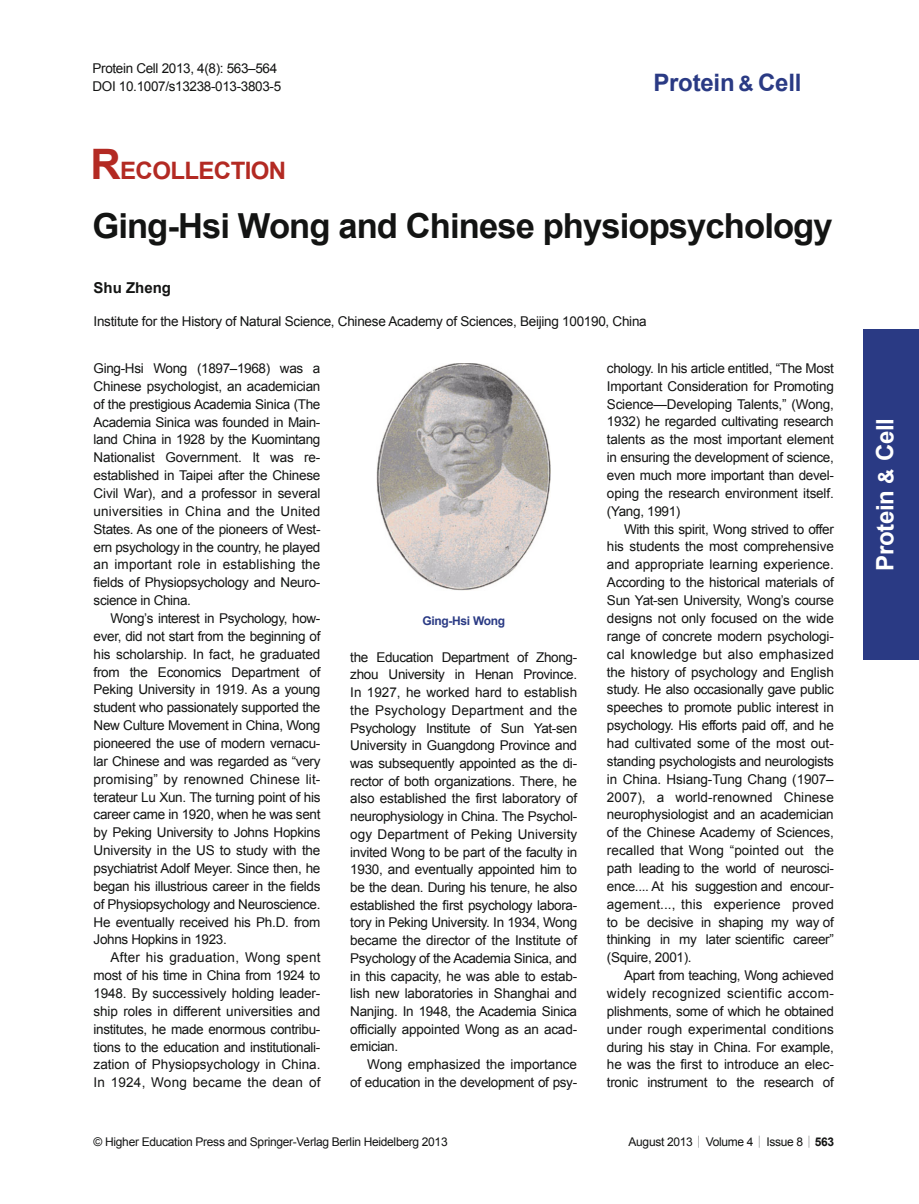
<style>
.page{position:relative;width:919px;height:1204px;background:#fff}
.page>*{position:absolute;margin:0;border:0;box-sizing:border-box;transform-origin:0 0}
.t1{font:700 34.5px "Fxpflj Arial";letter-spacing:-.025em;color:#131413}
.t2{font:700 24px "Fxpflj Arial";letter-spacing:-.01em;color:#2a3a84}
.t3{font:700 24px "Fxpflj Arial";letter-spacing:-.025em;color:#b32a23}
.t4{font:700 24px "Fxpflj Arial";letter-spacing:-.01em;color:#fff}
.t5{font:700 21px "Fxpflj Arial";color:#fff}
.t6{font:700 15px "Fxpflj Arial";color:#131413}
.t7{font:13.5px/17.9px "Dtqwgs Arial";letter-spacing:-.02em;color:#131413;text-align:justify}
.t8{font:12px "Dtqwgs Arial";letter-spacing:-.025em;color:#131413}
.t9{font:700 12px "Fxpflj Arial";letter-spacing:-.025em;color:#2a3a84}
.s1{font-size:42px}
.s2{font-size:21px}
.s3{font-family:"Pcwxvr Arial"}
.s4{font-family:"Sbbqbc Sim Sun"}
.s5{font-family:"Fxpflj Arial";font-weight:700}
</style>
<div class="page">
<div style="left:863px;top:329px;width:55px;height:330px;background:#2a3a84"></div>
<img style="left:377px;top:363px;width:174px;height:227px">
<p class="t7" style="left:92px;top:59px;width:190px">Protein Cell 2013, 4(8): 563–564<br>DOI 10.1007/s13238-013-3803-5</p>
<h2 class="t3" style="left:90px;top:157px;width:197px"><span class="s1">R</span>ECOLLECTION</h2>
<h2 class="t2" style="left:653px;top:69px;width:149px">Protein <span class="s2">&amp;</span> Cell</h2>
<h1 class="t1" style="left:92px;top:207px;width:741px">Ging-Hsi Wong and C hinese physiopsychology</h1>
<p class="t6" style="left:94px;top:279px;width:79px">Shu Zheng</p>
<p class="t7" style="left:94px;top:313px;width:554px">Institute for the History of Natural Science, Chinese Academy of Sciences, Beijing 100190, China</p>
<p class="t7" style="left:94px;top:359px;width:228px">Ging-Hsi Wong (1897–1968) was a Chinese psychologist, an academician o f the prestigious Academia Sinica (The Academia Sinica was founded in Main&shy;land China in 1928 by the Kuomintang Nationalist Government. It was re&shy;established in Taipei after the Chinese Civil War), and a professor in several universities in China and the United States. As one of the pioneers of West&shy;ern psychology in the country, he played an important role in establishing the <span class="s3">fi</span>elds of Physiopsychology and Neuro&shy;science in China.</p>
<p class="t7" style="left:94px;top:609px;width:228px;text-indent:17px">Wong’s interest in Psychology, how&shy;ever, did not start from the beginning of his scholarship. In fact, he graduated from the Economics Department of Pek ing University in 1919. As a young student who passionately supported the New Culture Movement in China, Wong pi oneered the use of modern vernacu&shy;lar Chinese and was regarded as “very promising” by renowned Chinese lit&shy;terateur Lu Xun. The turning point of his career came in 1920, when he was sent by Peking University to Johns Hopkins University in the US to study with the psychiatrist Adolf Meyer. Since then, he began his illustrious career in the <span class="s3">fi</span>elds of Physiopsychology and Neuroscience.<br>He eventually received his Ph.D. from Johns Hopkins in 1923.</p>
<p class="t7" style="left:94px;top:948px;width:228px;text-indent:17px">After his graduation, Wong spent most of his time in China from 1924 to 1948. By successively holding leader&shy;ship roles in different universities and institutes, he made enormous contribu&shy;tions to the education and institutionali&shy;zation of Physiopsychology in China.<br>In 1924, Wong became the dean of</p>
<p class="t7" style="left:607px;top:359px;width:228px">chology. In his article entitled, “The Most Important Consideration for Promoting Science—Developing Talents,” (Wong, 1932) he regarded cultivating research talents as the most important element in ensuring the development of science, even much more important than devel&shy;oping the research environment itself. (Yang, 1991)</p>
<p class="t7" style="left:607px;top:520px;width:228px;text-indent:17px">With this spirit, Wong strived to offer his students the most comprehensive and appropriate learning experience.<br>According to the historical materials of Sun Yat-sen University, Wong’s course designs not only focused on the wide range of concrete modern psychologi&shy;cal knowl edge but also emphasized the history of psychology and English study. He also occasionally gave public speeches to promote public interest in psychology. His efforts paid off, and he had cultivated some of the most out&shy;standing psychologists and neurologists in China. Hsiang-Tung Chang (1907– 2007), a world-renowned Chinese neurophysiologist and an academician of the Chinese Academy of Sciences, recalled that Wong “pointed out the path leading to the world of neurosci&shy;ence.... At his suggestion and encour&shy;agement..., this experience proved to be decisive in shaping my way of thinking in my later scienti<span class="s3">fi</span>c career” (Squire, 2001).</p>
<p class="t7" style="left:607px;top:966px;width:228px;text-indent:17px">Apart from teaching, Wong achieved widely recognized scientific accom&shy;plishments, some of which he obtained under rough experimental conditions during his stay in China. For example, he was the first to introduce an elec&shy;tronic instrument to the research of</p>
<p class="t9" style="left:422px;top:614px;width:84px">Ging-Hsi Wong</p>
<p class="t7" style="left:350px;top:648px;width:228px">the Education Department of Zhong&shy;zhou University in Henan Province.<br>In 1927, he worked hard to establish the Psychology Department and the Psychology Institute of Sun Yat-sen University in Guangdong Province and was subsequently appointed as the di&shy;rector of both organizations. There, he also established the first laboratory of neurophysiology in China. The Psychol&shy;ogy Department of Pekin g University invited Wong to be part of the faculty in 1930, and eventually appointed him to be the dean. During his tenure, he also established the <span class="s3">fi</span>rst psychology labora&shy;tory in Peking University. In 1934, Wong became the director of the Institute of Psychology of the Academia Sinica, and in this capacity, he was able to estab&shy;lish new laboratories in Shanghai and Nanjing. In 1948, the Academia Sinica officially appointed Wong as an acad&shy;emician.</p>
<p class="t7" style="left:350px;top:1055px;width:228px;text-align:right">Wong emphasized the importance<br>of education in the development of psy-</p>
<p class="t8" style="left:94px;top:1135px;width:355px">© Higher Education Press and Springer-Verlag Berlin Heidelberg 2013</p>
<p class="t8" style="left:628px;top:1135px;width:207px">August 2013 <span class="s4">|</span> Volume 4 <span class="s4">|</span> Issue 8 <span class="s4">|</span> <span class="s5">563</span></p>
<h2 class="t4" style="left:871px;top:571px;width:155px;rotate:-90deg">Protein Cell</h2>
<h3 class="t5" style="left:874px;top:483px;width:17px;rotate:-90deg">&amp;</h3>
</div>
